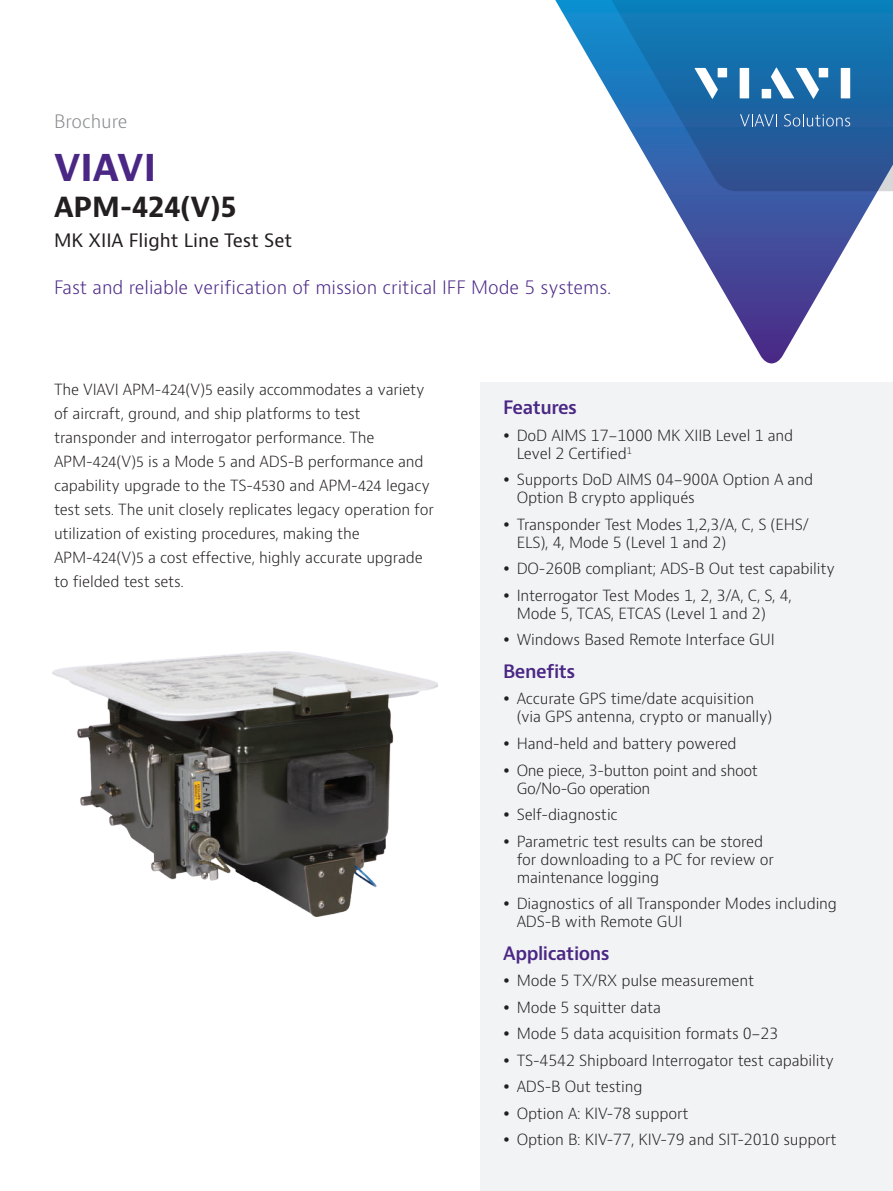
<style>
.page{position:relative;width:893px;height:1191px;background:#fff}
.page>*{position:absolute;margin:0;border:0;box-sizing:border-box;transform-origin:0 0}
.t1{font:700 36px "Bernino Sans";color:#4a2785}
.t2{font:700 27px "Bernino Sans";color:#231f20}
.t3{font:300 18px "Bernino Sans";color:#4a2785}
.t4{font:600 18px "Bernino Sans";letter-spacing:-.025em;color:#4a2785}
.t5{font:18px "Bernino Sans";color:#231f20}
.t6{font:300 18px "Bernino Sans";color:#87898c}
.t7{font:300 15px/26.5px "Bernino Sans";letter-spacing:-.01em;color:#231f20}
</style>
<div class="page">
<svg style="left:665px;top:191px;width:213px;height:172px"></svg>
<svg style="left:555px;top:0;width:338px;height:191px"></svg>
<svg style="left:740px;top:114px;width:37px;height:12px"></svg>
<svg style="left:784px;top:114px;width:66px;height:12px"></svg>
<svg style="left:694px;top:68px;width:24px;height:31px"></svg>
<div style="left:718px;top:68px;width:9px;height:9px;background:#fff"></div>
<div style="left:740px;top:68px;width:9px;height:30px;background:#fff"></div>
<div style="left:819px;top:68px;width:9px;height:9px;background:#fff"></div>
<div style="left:841px;top:68px;width:9px;height:30px;background:#fff"></div>
<svg style="left:771px;top:67px;width:48px;height:32px"></svg>
<div style="left:762px;top:89px;width:9px;height:9px;background:#fff"></div>
<div style="left:480px;top:383px;width:413px;height:808px;background:#f2f3f4"></div>
<img style="left:53px;top:652px;width:384px;height:264px">
<p class="t6" style="left:54px;top:109px;width:75px">Brochure</p>
<h1 class="t1" style="left:54px;top:144px;width:104px">VIAVI</h1>
<h2 class="t2" style="left:54px;top:189px;width:184px">APM-424(V)5</h2>
<p class="t5" style="left:54px;top:228px;width:240px">MK XIIA Flight Line Test Set</p>
<p class="t3" style="left:54px;top:275px;width:559px">Fast and reliable verification of mission critical IFF Mode 5 systems.</p>
<p class="t7" style="left:54px;top:378px;width:381px;line-height:24px">The VIAVI APM-424(V)5 easily accommodates a variety of aircraft, ground, and ship platforms to test transponder and interrogator performance. The APM-424(V)5 is a Mode 5 and ADS-B performance and capability upgrade to the TS-4530 and APM-424 legacy test sets. The unit closely replicates legacy operation for utilization of existing procedures, making the APM-424(V)5 a cost effective, highly accurate upgrade to fielded test sets.</p>
<p class="t4" style="left:503px;top:396px;width:75px">Features</p>
<p class="t7" style="left:517px;top:426px;width:278px;line-height:18px">DoD AIMS 17-1000 MK XIIB Level 1 and<br>Level 2 Certified<sup>1</sup></p>
<p class="t7" style="left:517px;top:471px;width:298px;line-height:18px">Supports DoD AIMS 04-900A Option A and<br>Option B crypto appliqués</p>
<p class="t7" style="left:517px;top:516px;width:294px;line-height:18px">Transponder Test Modes 1,2,3/A, C, S (EHS/<br>ELS), 4, Mode 5 (Level 1 and 2)</p>
<p class="t7" style="left:517px;top:556px;width:320px">DO-260B compliant; ADS-B Out test capability<br>Interrogator Test Modes 1, 2, 3/A, C, S, 4,</p>
<p class="t7" style="left:517px;top:600px;width:260px">Mode 5, TCAS, ETCAS (Level 1 and 2)<br>Windows Based Remote Interface GUI</p>
<p class="t4" style="left:503px;top:660px;width:74px">Benefits</p>
<p class="t7" style="left:517px;top:690px;width:257px;line-height:18px">Accurate GPS time/date acquisition (via GPS antenna, crypto or manually)</p>
<p class="t7" style="left:517px;top:730px;width:243px">Hand-held and battery powered<br>One piece, 3-button point and shoot</p>
<p class="t7" style="left:517px;top:775px;width:248px">Go/No-Go operation<br>Self-diagnostic<br>Parametric test results can be stored</p>
<p class="t7" style="left:517px;top:850px;width:259px;line-height:18px">for downloading to a PC for review or maintenance logging</p>
<p class="t7" style="left:517px;top:895px;width:322px;line-height:18px">Diagnostics of all Transponder Modes including<br>ADS-B with Remote GUI</p>
<p class="t4" style="left:503px;top:941px;width:108px">Applications</p>
<p class="t7" style="left:517px;top:967px;width:322px">Mode 5 TX/RX pulse measurement<br>Mode 5 squitter data<br>Mode 5 data acquisition formats 0-23<br>TS-4542 Shipboard Interrogator test capability<br>ADS-B Out testing<br>Option A: KIV-78 support<br>Option B: KIV-77, KIV-79 and SIT-2010 support</p>
</div>
